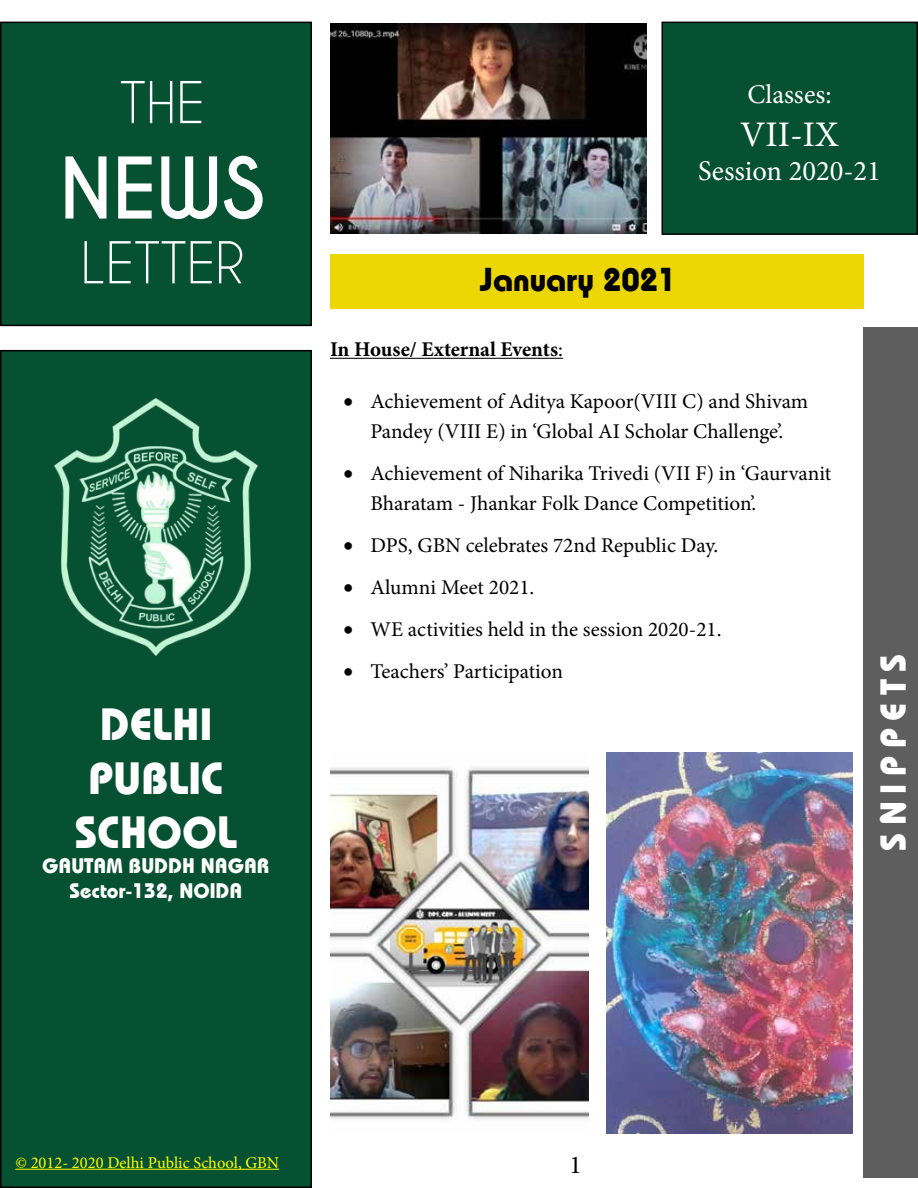
<style>
.page{position:relative;width:918px;height:1188px;background:#fff}
.page>*{position:absolute;margin:0;border:0;box-sizing:border-box;transform-origin:0 0}
.t1{font:700 79.5px "Caviar Dreams";color:#fff}
.t2{font:54px "Caviar Dreams";color:#fff}
.t3{font:45px/54px "Bahamas";color:#fff;text-align:center}
.t4{font:36px "Bahamas";letter-spacing:.21em;color:#fff}
.t5{font:36px "Minion Pro";color:#fff}
.t6{font:33px "Bahamas";color:#000}
.t7{font:28.5px "Minion Pro";color:#fff}
.t8{font:27px "Minion Pro";color:#fff}
.t9{font:25.5px "Minion Pro";color:#000}
.t10{font:21px/30px "Minion Pro";color:#000;text-align:center}
.t11{font:21px/25.2px "Bahamas";color:#fff;text-align:center}
.t12{font:700 21px "Minion Pro";letter-spacing:-.005em;color:#000}
.t13{font:16.5px "Minion Pro";color:#ff0}
.s1{font-weight:400}
</style>
<div class="page">
<div style="left:1px;top:22px;width:310px;height:303px;background:#075133"></div>
<div style="left:0;top:22px;width:312px;height:304px;border:2px solid #000"></div>
<div style="left:1px;top:351px;width:310px;height:836px;background:#075133"></div>
<div style="left:0;top:350px;width:312px;height:838px;border:2px solid #000"></div>
<div style="left:662px;top:22px;width:255px;height:212px;background:#075133"></div>
<div style="left:662px;top:22px;width:256px;height:213px;border:2px solid #000"></div>
<img style="left:54px;top:399px;width:204px;height:257px">
<hr style="left:330px;top:358px;width:233px;height:1px;background:#000">
<div style="left:330px;top:255px;width:533px;height:54px;background:#ecd704"></div>
<div style="left:863px;top:327px;width:55px;height:851px;background:#5e5e5e"></div>
<hr style="left:15px;top:1169px;width:264px;height:1px;background:#ff0">
<img style="left:330px;top:767px;width:258px;height:352px">
<img style="left:606px;top:752px;width:246px;height:382px">
<img style="left:330px;top:24px;width:317px;height:209px">
<h2 class="t2" style="left:120px;top:70px;width:87px">THE</h2>
<h1 class="t1" style="left:60px;top:141px;width:207px">NEWS</h1>
<h2 class="t2" style="left:81px;top:230px;width:165px">LETTER</h2>
<h3 class="t3" style="left:75px;top:696px;width:164px">DELHI<br>PUBLIC<br>SCHOOL</h3>
<p class="t11" style="left:42px;top:852px;width:229px">GAUTAM BUDDH NAGAR<br>Sector-132, NOIDA</p>
<p class="t8" style="left:747px;top:76px;width:86px">Classes:</p>
<h3 class="t5" style="left:740px;top:111px;width:100px">VII-IX</h3>
<h3 class="t7" style="left:698px;top:152px;width:184px">Session 2020-21</h3>
<h3 class="t6" style="left:480px;top:259px;width:198px">January 2021</h3>
<p class="t12" style="left:330px;top:335px;width:234px">In House/ External Events<span class="s1">:</span></p>
<p class="t10" style="left:344px;top:386px;width:466px">• Achievement of Aditya Kapoor(VIII C) and Shivam<br>Pandey (VIII E) in ‘Global AI Scholar Challenge’.</p>
<p class="t10" style="left:370px;top:458px;width:462px;text-align:left;text-indent:-27px">• Achievement of Niharika Trivedi (VII F) in ‘Gaurvanit<br>Bharatam - Jhankar Folk Dance Competition’.</p>
<p class="t10" style="left:344px;top:530px;width:376px">• DPS, GBN celebrates 72nd Republic Day.</p>
<p class="t10" style="left:344px;top:572px;width:192px">• Alumni Meet 2021.</p>
<p class="t10" style="left:344px;top:614px;width:380px">• WE activities held in the session 2020-21.</p>
<p class="t10" style="left:344px;top:656px;width:221px">• Teachers’ Participation</p>
<h3 class="t4" style="left:871px;top:851px;width:198px;rotate:-90deg">SNIPPETS</h3>
<p class="t13" style="left:15px;top:1151px;width:265px">© 2012- 2020 Delhi Public School, GBN</p>
<p class="t9" style="left:569px;top:1148px;width:14px">1</p>
</div>
